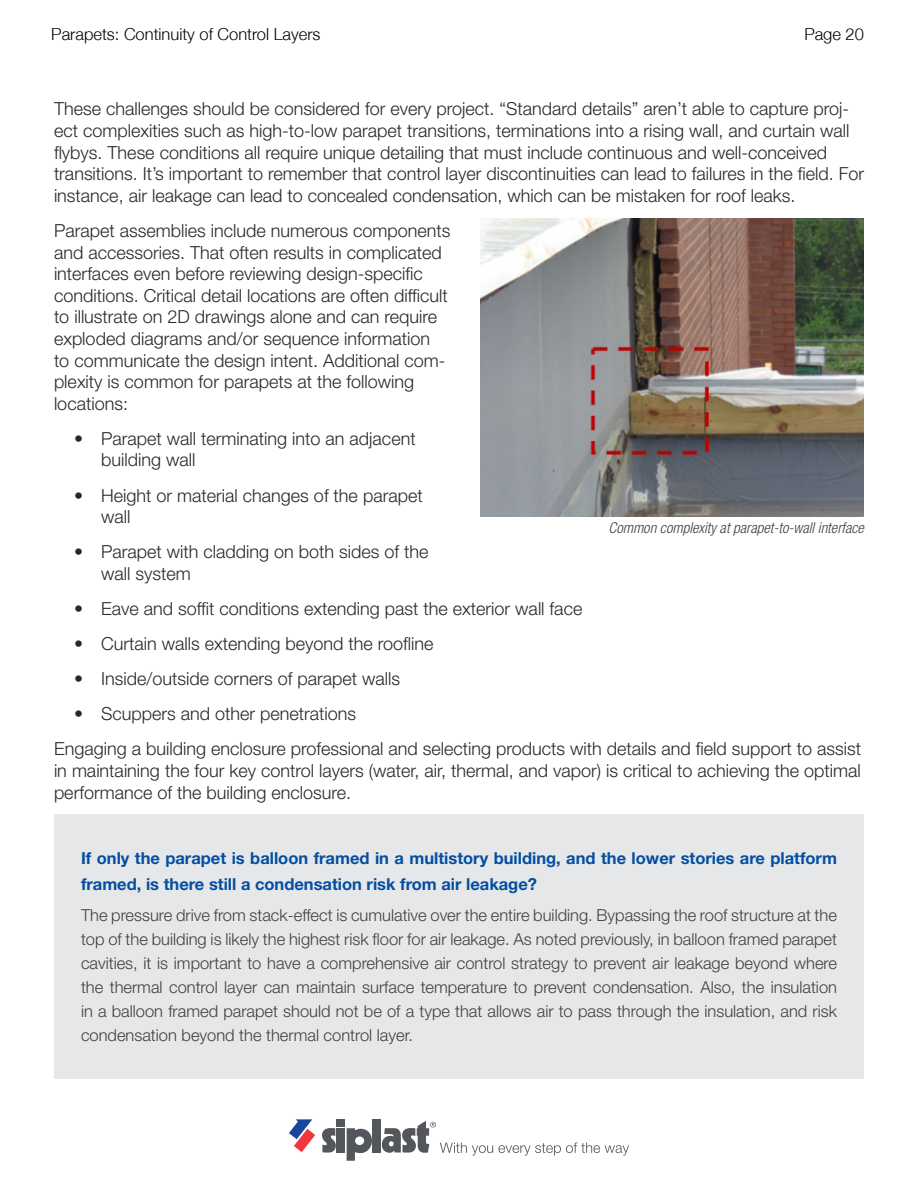
<style>
.page{position:relative;width:918px;height:1188px;background:#fff}
.page>*{position:absolute;margin:0;border:0;box-sizing:border-box;transform-origin:0 0}
.t1{font:300 18px/21.6px "Helvetica Neue LT Std";color:#292829}
.t2{font:300 16.5px/24px "Helvetica Neue LT Std";color:#414042;text-align:justify}
.t3{font:700 16.5px/25.5px "Helvetica Neue LT Std";color:#034ea2}
.t4{font:300 16.5px "Helvetica Neue";color:#000}
.t5{font:italic 300 condensed 15px "Helvetica Neue LT Std";color:#414042}
</style>
<div class="page">
<svg style="left:289px;top:1119px;width:26px;height:33px"></svg>
<div style="left:337px;top:1128px;width:8px;height:25px;background:#53565a"></div>
<div style="left:337px;top:1119px;width:8px;height:8px;background:#53565a"></div>
<svg style="left:322px;top:1128px;width:14px;height:25px"></svg>
<div style="left:373px;top:1119px;width:8px;height:34px;background:#53565a"></div>
<svg style="left:347px;top:1128px;width:25px;height:33px"></svg>
<svg style="left:382px;top:1121px;width:247px;height:35px"></svg>
<img style="left:481px;top:218px;width:383px;height:298px">
<div style="left:54px;top:814px;width:810px;height:265px;background:#e6e7e8"></div>
<p class="t4" style="left:51px;top:24px;width:271px">Parapets: Continuity of Control Layers</p>
<p class="t4" style="left:804px;top:24px;width:61px">Page 20</p>
<p class="t1" style="left:54px;top:98px;width:812px">These challenges should be considered for every project. “Standard details” aren’t able to capture proj&shy;ect complexities such as high-to-low parapet transitions, terminations into a rising wall, and curtain wall flybys. These conditions all require unique detailing that must include continuous and well-conceived transitions. It’s important to remember that control layer discontinuities can lead to failures in the field. For instance, air leakage can lead to concealed condensation, which can be mistaken for roof leaks.</p>
<p class="t1" style="left:54px;top:219px;width:398px">Parapet assemblies include numerous components and accessories. That often results in complicated interfaces even before reviewing design-specific conditions. Critical detail locations are often difficult to illustrate on 2D drawings alone and can require exploded diagrams and/or sequence information<br>to communicate the design intent. Additional com&shy;plexity is common for parapets at the following locations:</p>
<p class="t1" style="left:101px;top:427px;width:316px;text-indent:-27px">• Parapet wall terminating into an adjacent building wall</p>
<p class="t1" style="left:101px;top:484px;width:323px;text-indent:-27px">• Height or material changes of the parapet wall</p>
<p class="t1" style="left:101px;top:541px;width:329px;text-indent:-27px">• Parapet with cladding on both sides of the wall system</p>
<p class="t1" style="left:74px;top:597px;width:510px">• Eave and soffit conditions extending past the exterior wall face</p>
<p class="t1" style="left:74px;top:632px;width:361px">• Curtain walls extending beyond the roofline</p>
<p class="t1" style="left:74px;top:668px;width:328px">• Inside/outside corners of parapet walls</p>
<p class="t1" style="left:54px;top:696px;width:809px;line-height:35.1px;text-indent:20px">• Scuppers and other penetrations<br>Engaging a building enclosure professional and selecting products with details and field support to assist</p>
<p class="t1" style="left:54px;top:759px;width:808px">in maintaining the four key control layers (water, air, thermal, and vapor) is critical to achieving the optimal performance of the building enclosure.</p>
<p class="t5" style="left:609px;top:519px;width:257px">Common complexity at parapet-to-wall interface</p>
<p class="t3" style="left:81px;top:845px;width:757px">If only the parapet is balloon framed in a multistory building, and the lower stories are platform framed, is there still a condensation risk from air leakage?</p>
<p class="t2" style="left:81px;top:902px;width:758px">The pressure drive from stack-effect is cumulative over the entire building. Bypassing the roof structure at the top of the building is likely the highest risk floor for air leakage. As noted previously, in balloon framed parapet cavities, it is important to have a comprehensive air control strategy to prevent air leakage beyond where the thermal control layer can maintain surface temperature to prevent condensation. Also, the insulation in a balloon framed parapet should not be of a type that allows air to pass through the insulation, and risk condensation beyond the thermal control layer.</p>
</div>
